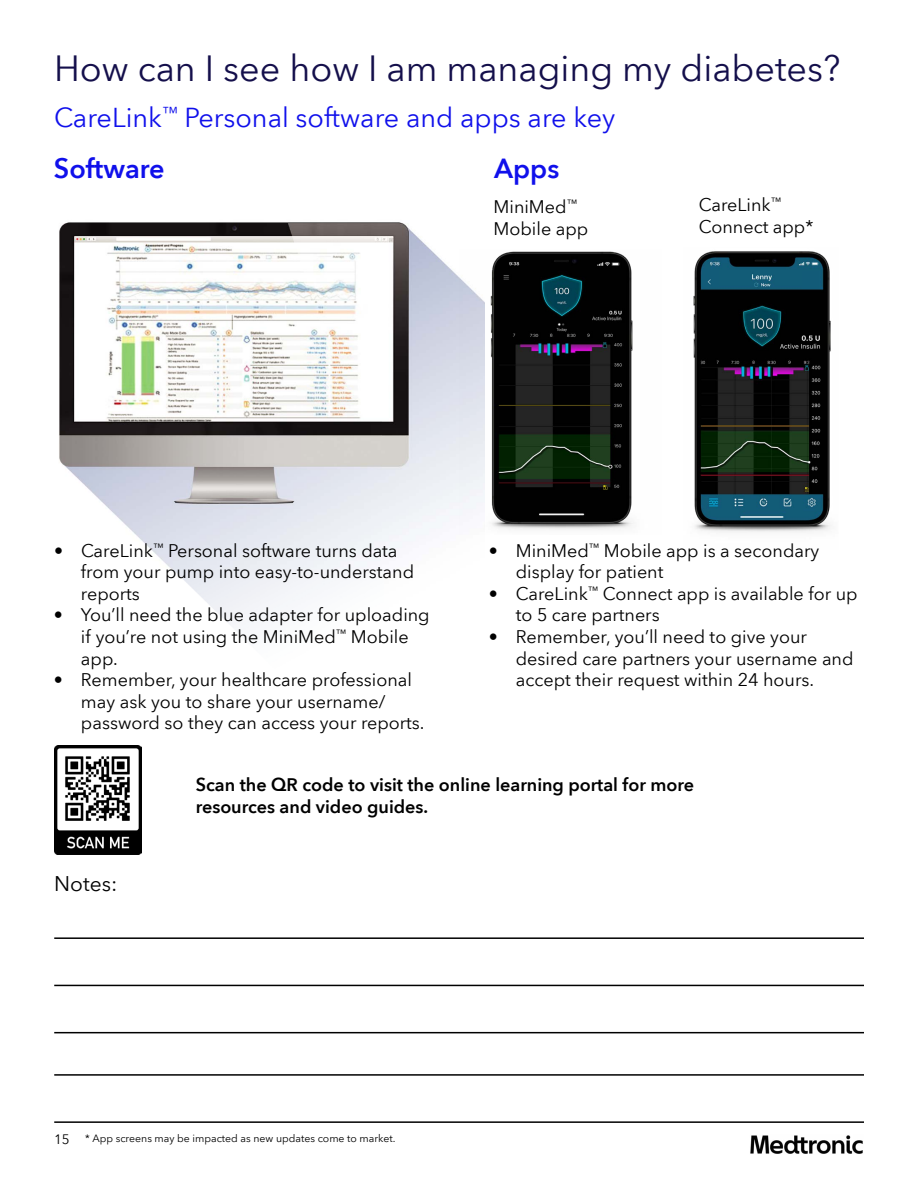
<style>
.page{position:relative;width:918px;height:1188px;background:#fff}
.page>*{position:absolute;margin:0;border:0;box-sizing:border-box;transform-origin:0 0}
.t1{font:36px "Avenir Next World";color:#140f4b}
.t2{font:27px/50.8px "Avenir Next World";color:#1010eb}
.t3{font:600 27px "Avenir Next World";color:#1010eb}
.t4{font:21px "Avenir Next World";color:#000}
.t5{font:18px/21.6px "Avenir Next World";color:#000}
.t6{font:600 18px/21.6px "Avenir Next World";color:#000}
.t7{font:13.5px "Avenir Next World";color:#000}
.t8{font:10.5px "Avenir Next World";color:#000}
.s1{font-weight:600}
</style>
<div class="page">
<img style="left:750px;top:1135px;width:113px;height:19px">
<img style="left:56px;top:222px;width:404px;height:528px">
<hr style="left:54px;top:937px;width:810px;height:2px;background:#000">
<hr style="left:54px;top:1074px;width:810px;height:2px;background:#000">
<hr style="left:54px;top:985px;width:810px;height:1px;background:#000">
<hr style="left:54px;top:1121px;width:810px;height:2px;background:#000">
<hr style="left:54px;top:1032px;width:810px;height:1px;background:#000">
<img style="left:693px;top:251px;width:138px;height:281px">
<img style="left:54px;top:746px;width:87px;height:108px">
<img style="left:460px;top:251px;width:173px;height:279px">
<img style="left:60px;top:751px;width:76px;height:76px">
<img style="left:706px;top:495px;width:114px;height:13px">
<img style="left:802px;top:271px;width:17px;height:18px">
<img style="left:702px;top:270px;width:16px;height:17px">
<h1 class="t1" style="left:54px;top:40px;width:788px">How can I see how I am managing my diabetes?</h1>
<h2 class="t2" style="left:54px;top:93px;width:563px">CareLink<sup>™</sup> Personal software and apps are key<br><span class="s1">Software</span></h2>
<h2 class="t3" style="left:494px;top:153px;width:67px">Apps</h2>
<p class="t5" style="left:494px;top:197px;width:96px">MiniMed<sup>™<br></sup>Mobile app</p>
<p class="t5" style="left:699px;top:194px;width:116px">CareLink<sup>™<br></sup>Connect app*</p>
<p class="t5" style="left:81px;top:540px;width:335px;text-indent:-27px">• CareLink<sup>™</sup> Personal software turns data from your pump into easy-to-understand reports</p>
<p class="t5" style="left:81px;top:605px;width:350px;text-indent:-27px">• You’ll need the blue adapter for uploading if you’re not using the MiniMed<sup>™</sup> Mobile app.</p>
<p class="t5" style="left:81px;top:669px;width:345px;text-indent:-27px">• Remember, your healthcare professional may ask you to share your username/ password so they can access your reports.</p>
<p class="t5" style="left:516px;top:540px;width:305px;text-indent:-27px">• MiniMed<sup>™</sup> Mobile app is a secondary display for patient</p>
<p class="t5" style="left:516px;top:583px;width:343px;text-indent:-27px">• CareLink<sup>™</sup> Connect app is available for up to 5 care partners</p>
<p class="t5" style="left:516px;top:626px;width:339px;text-indent:-27px">• Remember, you’ll need to give your desired care partners your username and accept their request within 24 hours.</p>
<p class="t4" style="left:54px;top:867px;width:65px">Notes:</p>
<p class="t6" style="left:196px;top:774px;width:500px">Scan the QR code to visit the online learning portal for more resources and video guides.</p>
<p class="t7" style="left:54px;top:1129px;width:17px">15</p>
<p class="t8" style="left:85px;top:1130px;width:312px">* App screens may be impacted as new updates come to market.</p>
</div>
